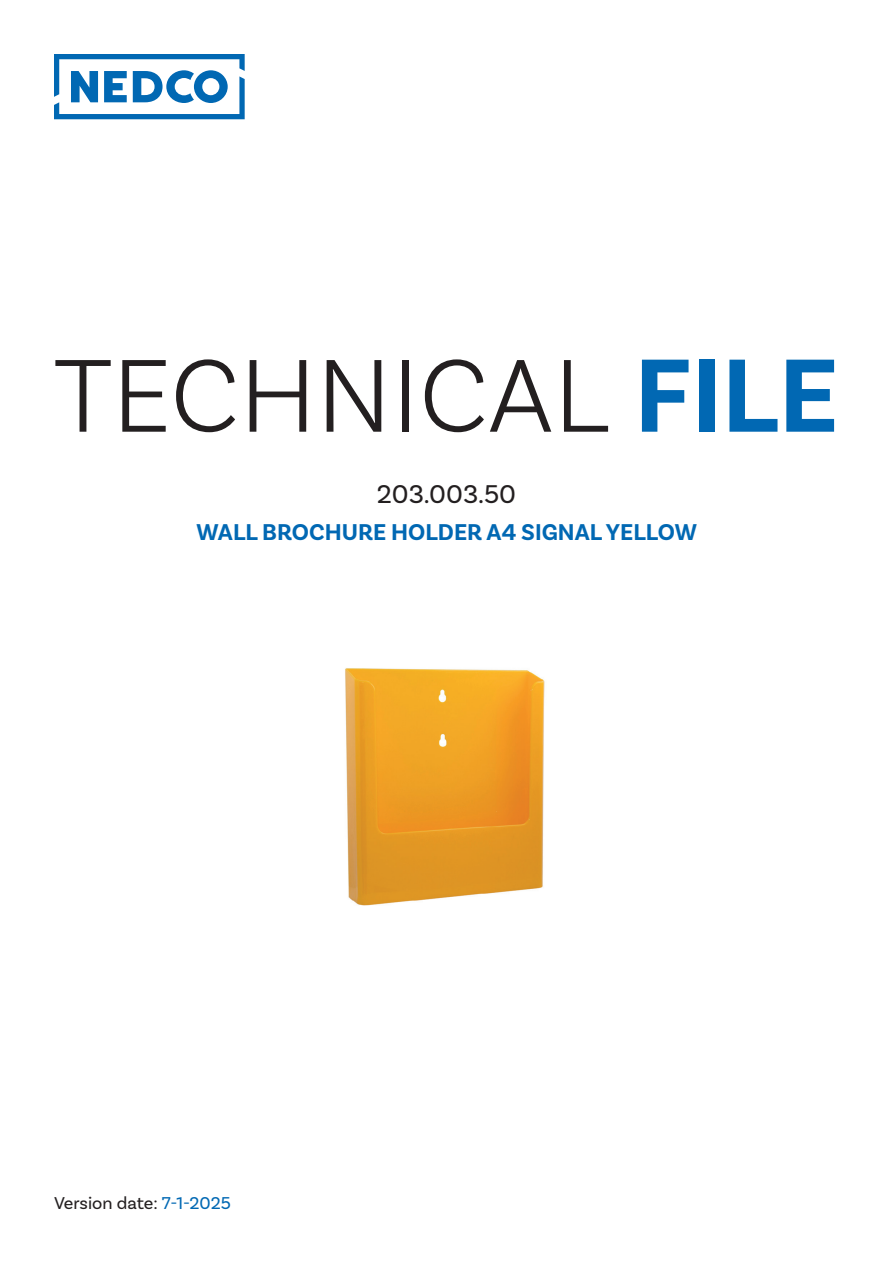
<style>
.page{position:relative;width:893px;height:1263px;background:#fff}
.page>*{position:absolute;margin:0;border:0;box-sizing:border-box;transform-origin:0 0}
.t1{font:300 109.2px "Basic Sans";color:#231f20}
.No_Spacing{font:27px "Basic Sans";color:#231f20}
.No_Spacing-2{font:700 24px "Basic Sans";color:#0168b3}
.No_Spacing-3{font:18px "Basic Sans";color:#231f20}
.s1{font-weight:700;color:#0168b3}
.s2{color:#0168b3}
</style>
<div class="page">
<svg style="left:54px;top:54px;width:191px;height:65px"></svg>
<img style="left:345px;top:668px;width:200px;height:238px">
<p class="t1" style="left:54px;top:330px;width:786px">TECHNICAL <span class="s1">FILE</span></p>
<p class="No_Spacing" style="left:377px;top:478px;width:141px">203.003.50</p>
<p class="No_Spacing-2" style="left:197px;top:518px;width:502px">WALL BROCHURE HOLDER A4 SIGNAL YELLOW</p>
<p class="No_Spacing-3" style="left:54px;top:1192px;width:178px">Version date: <span class="s2">7-1-2025</span></p>
</div>
